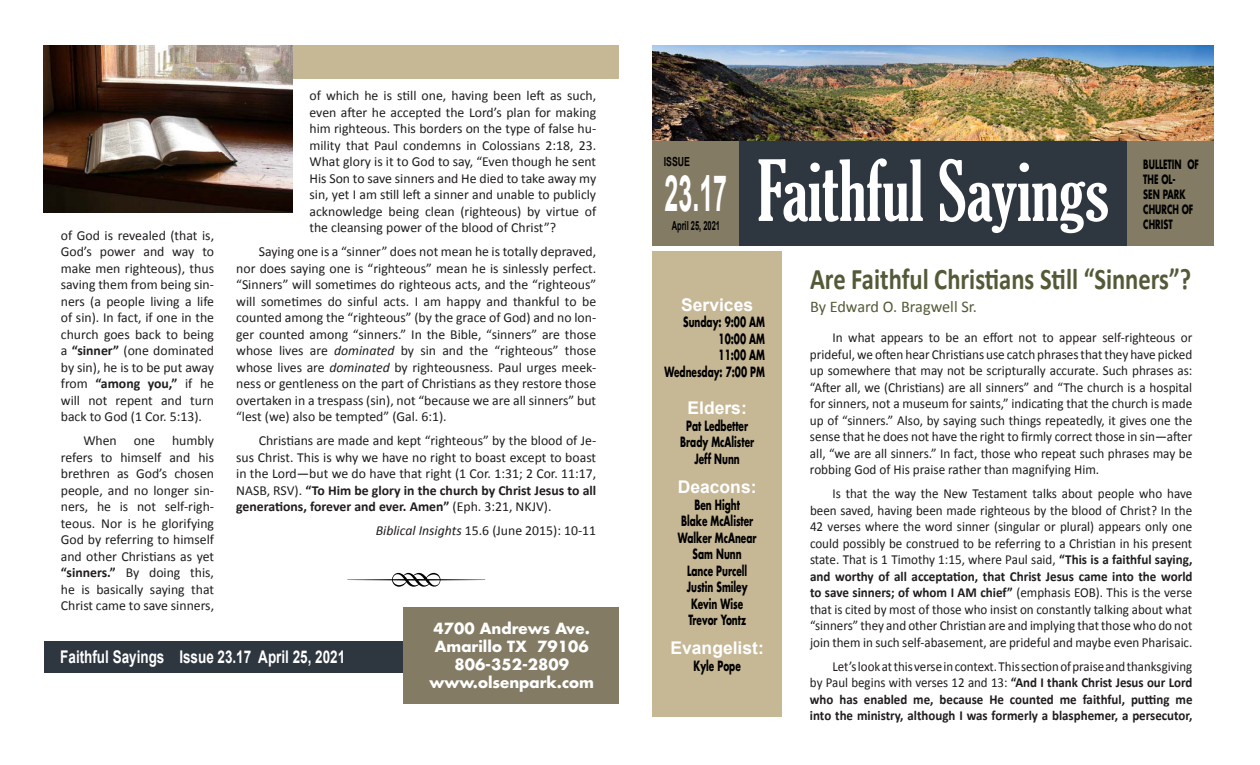
<style>
.page{position:relative;width:1260px;height:765px;background:#fff}
.page>*{position:absolute;margin:0;border:0;box-sizing:border-box;transform-origin:0 0}
.t1{font:87.5px "Type Embellishments One Let Plain";color:#000;scale:.9 1}
.t2{font:extra-condensed 81.25px "Gloucester";color:#fff}
.t3{font:700 50px "Arial";color:#fff;scale:.5 1}
.t4{font:700 30px "Calibri";color:#545a38;scale:.82 1}
.t5{font:700 17.5px "Arial";color:#fff;scale:.77 1}
.t6{font:700 17.5px "Arial";color:#fff}
.t7{font:16.25px "Calibri";color:#545a38}
.t8{font:700 15px/18px "Futura Std";color:#fff;text-align:center}
.t9{font:13.75px/16.5px "Calibri";color:#211d1e;text-align:justify}
.t10{font:13.75px/16.5px "Calibri";color:#211d1e;text-align:justify;scale:.95 1}
.t11{font:13.75px/16.5px "Calibri";color:#211d1e;text-align:justify;scale:.96 1}
.t12{font:700 13.75px/16.5px "Calibri";color:#211d1e;text-align:justify;scale:.94 1}
.t13{font:700 13.75px/16.5px "Futura Std";color:#000;text-align:center;scale:.65 1}
.t14{font:700 12.5px/15px "Futura Std";color:#000;scale:.65 1}
.t15{font:700 12.5px "Arial";color:#000;scale:.6 1}
.t16{font:700 12.5px "Arial";color:#000;scale:.7 1}
.s1{font-weight:700}
.s2{font-style:italic}
.s3{font-weight:400}
</style>
<div class="page">
<div style="left:44px;top:45px;width:575px;height:34px;background:#c6b795"></div>
<div style="left:652px;top:251px;width:130px;height:466px;background:#c6b795"></div>
<img style="left:652px;top:45px;width:562px;height:97px">
<div style="left:739px;top:142px;width:388px;height:104px;background:#2e3640"></div>
<div style="left:1127px;top:142px;width:87px;height:104px;background:#837b64"></div>
<div style="left:652px;top:141px;width:87px;height:105px;background:#837b64"></div>
<div style="left:45px;top:642px;width:561px;height:31px;background:#2e3640"></div>
<div style="left:404px;top:608px;width:215px;height:96px;background:#837b64"></div>
<img style="left:44px;top:45px;width:249px;height:168px">
<p class="t9" style="left:61px;top:227px;width:155px">of God is revealed (that is, God’s power and way to make men righteous), thus saving them from being sin&shy;ners (a people living a life of sin). In fact, if one in the church goes back to being a <span class="s1">“sinner”</span> (one dominated by sin), he is to be put away from <span class="s1">“among you,”</span> if he will not repent and turn back to God (1 Cor. 5:13).</p>
<p class="t9" style="left:61px;top:432px;width:155px;text-indent:22px">When one humbly refers to himself and his brethren as God’s chosen people, and no longer sin&shy;ners, he is not self-righ&shy;teous. Nor is he glorifying God by referring to himself and other Christians as yet <span class="s1">“sinners.”</span> By doing this, he is basically saying that Christ came to save sinners,</p>
<p class="t9" style="left:309px;top:87px;width:288px">of which he is still one, having been left as such, even after he accepted the Lord’s plan for making him righteous. This borders on the type of false hu&shy;mility that Paul condemns in Colossians 2:18, 23.<br>What glory is it to God to say, “Even though he sent His Son to save sinners and He died to take away my sin, yet I am still left a sinner and unable to publicly acknowledge being clean (righteous) by virtue of the cleansing power of the blood of Christ”?</p>
<p class="t9" style="left:236px;top:243px;width:362px;text-indent:23px">Saying one is a “sinner” does not mean he is totally depraved, nor does saying one is “righteous” mean he is sinlessly perfect. “Sinners” will sometimes do righteous acts, and the “righteous” will sometimes do sinful acts. I am happy and thankful to be counted among the “righteous” (by the grace of God) and no lon&shy;ger counted among “sinners.” In the Bible, “sinners” are those whose lives are <span class="s2">dominated</span> by sin and the “righteous” those whose lives are <span class="s2">dominated</span> by righteousness. Paul urges meek&shy;ness or gentleness on the part of Christians as they restore those overtaken in a trespass (sin), not “because we are all sinners” but “lest (we) also be tempted” (Gal. 6:1).</p>
<p class="t9" style="left:236px;top:432px;width:362px;text-indent:23px">Christians are made and kept “righteous” by the blood of Je&shy;sus Christ. This is why we have no right to boast except to boast in the Lord—but we do have that right (1 Cor. 1:31; 2 Cor. 11:17, NASB, RSV). <span class="s1">“To Him be glory in the church by Christ Jesus to all generations, forever and ever. Amen”</span> (Eph. 3:21, NKJV).</p>
<p class="t9" style="left:376px;top:522px;width:222px"><span class="s2">Biblical Insights</span> 15.6 (June 2015): 10-11</p>
<h1 class="t1" style="left:344px;top:545px;width:163px">R</h1>
<p class="t5" style="left:60px;top:646px;width:371px">Faithful Sayings Issue 23.17 April 25, 2021</p>
<p class="t8" style="left:429px;top:620px;width:166px">4700 Andrews Ave.<br>Amarillo TX 79106<br>806-352-2809 www.olsenpark.com</p>
<p class="t16" style="left:664px;top:154px;width:39px">ISSUE</p>
<h3 class="t3" style="left:665px;top:161px;width:127px">23.17</h3>
<p class="t15" style="left:672px;top:217px;width:82px">April 25, 2021</p>
<h2 class="t2" style="left:757px;top:145px;width:353px">Faithful Sayings</h2>
<p class="t14" style="left:1143px;top:157px;width:87px">BULLETIN OF<br>THE OL-<br>SEN PARK<br>CHURCH OF<br>CHRIST</p>
<p class="t6" style="left:681px;top:293px;width:73px">Services</p>
<p class="t13" style="left:664px;top:314px;width:156px;text-align:right">Sunday: 9:00 AM<br>10:00 AM<br>11:00 AM<br>Wednesday: 7:00 PM</p>
<p class="t6" style="left:688px;top:397px;width:61px">Elders:</p>
<p class="t13" style="left:680px;top:417px;width:115px">Pat Ledbetter<br>Brady McAlister<br>Jeff Nunn</p>
<p class="t6" style="left:678px;top:475px;width:80px">Deacons:</p>
<p class="t13" style="left:678px;top:496px;width:123px">Ben Hight<br>Blake McAlister<br>Walker McAnear<br>Sam Nunn<br>Lance Purcell<br>Justin Smiley<br>Kevin Wise<br>Trevor Yontz</p>
<p class="t6" style="left:671px;top:637px;width:95px">Evangelist:</p>
<p class="t13" style="left:694px;top:657px;width:74px">Kyle Pope</p>
<h3 class="t4" style="left:810px;top:261px;width:466px">Are Faithful Christians Still “Sinners”?</h3>
<p class="t7" style="left:810px;top:296px;width:169px">By Edward O. Bragwell Sr.</p>
<p class="t11" style="left:810px;top:329px;width:400px;text-indent:23px">In what appears to be an effort not to appear self-righteous or prideful, we often hear Christians use catch phrases that they have picked up somewhere that may not be scripturally accurate. Such phrases as: “After all, we (Christians) are all sinners” and “The church is a hospital for sinners, not a museum for saints,” indicating that the church is made up of “sinners.” Also, by saying such things repeatedly, it gives one the sense that he does not have the right to firmly correct those in sin—after all, “we are all sinners.” In fact, those who repeat such phrases may be robbing God of His praise rather than magnifying Him.</p>
<p class="t10" style="left:810px;top:485px;width:404px;text-indent:22px">Is that the way the New Testament talks about people who have been saved, having been made righteous by the blood of Christ? In the 42 verses where the word sinner (singular or plural) appears only one could possibly be construed to be referring to a Christian in his present state. That is 1 Timothy 1:15, where Paul said, <span class="s1">“This is a faithful saying, and worthy of all acceptation, that Christ Jesus came into the world to save sinners; of whom I AM chief”</span> (emphasis EOB). This is the verse that is cited by most of those who insist on constantly talking about what “sinners” they and other Christian are and implying that those who do not join them in such self-abasement, are prideful and maybe even Pharisaic.</p>
<p class="t12" style="left:810px;top:657px;width:409px;text-indent:23px"><span class="s3">Let’s look at this verse in context. This section of praise and thanksgiving by Paul begins with verses 12 and 13:</span> “And I thank Christ Jesus our Lord who has enabled me, because He counted me faithful, putting me into the ministry, although I was formerly a blasphemer, a persecutor,</p>
</div>
